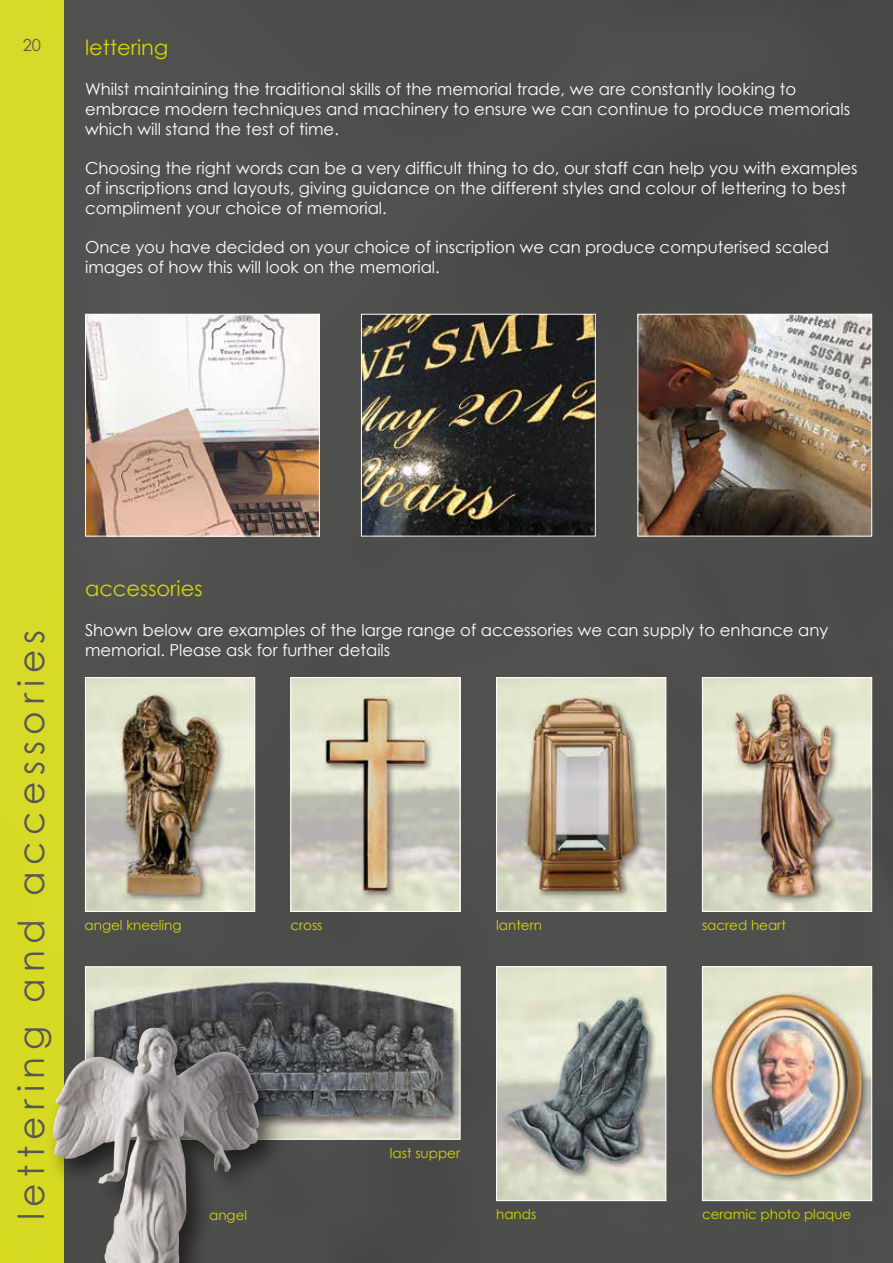
<style>
.page{position:relative;width:893px;height:1263px;background:#fff}
.page>*{position:absolute;margin:0;border:0;box-sizing:border-box;transform-origin:0 0}
.t1{font:36px "Century Gothic";letter-spacing:.18em;color:#575756}
.t2{font:21px "Century Gothic";color:#d3d800}
.t3{font:16.5px/19.8px "Century Gothic";color:#fff}
.t4{font:16.5px "Century Gothic";color:#575756}
.t5{font:13.5px "Century Gothic";color:#d3d800}
</style>
<div class="page">
<div style="left:64px;top:0;width:829px;height:1263px;background:#4e4e4d"></div>
<div style="left:0;top:0;width:64px;height:1263px;background:#d8db2c"></div>
<img style="left:87px;top:316px;width:231px;height:218px">
<div style="left:85px;top:314px;width:235px;height:222px;border:1px solid #fff"></div>
<img style="left:363px;top:316px;width:231px;height:218px">
<div style="left:361px;top:314px;width:235px;height:222px;border:1px solid #fff"></div>
<img style="left:704px;top:679px;width:166px;height:231px">
<div style="left:702px;top:677px;width:170px;height:235px;border:1px solid #fff"></div>
<img style="left:704px;top:968px;width:166px;height:231px">
<div style="left:702px;top:966px;width:170px;height:235px;border:1px solid #fff"></div>
<img style="left:498px;top:679px;width:166px;height:231px">
<div style="left:496px;top:677px;width:170px;height:235px;border:1px solid #fff"></div>
<img style="left:498px;top:968px;width:166px;height:231px">
<div style="left:496px;top:966px;width:170px;height:235px;border:1px solid #fff"></div>
<img style="left:292px;top:679px;width:166px;height:231px">
<div style="left:290px;top:677px;width:170px;height:235px;border:1px solid #fff"></div>
<img style="left:87px;top:679px;width:166px;height:231px">
<div style="left:85px;top:677px;width:170px;height:235px;border:1px solid #fff"></div>
<img style="left:639px;top:316px;width:231px;height:218px">
<div style="left:637px;top:314px;width:235px;height:222px;border:1px solid #fff"></div>
<svg style="left:85px;top:966px;width:376px;height:174px;background:#858681"></svg>
<div style="left:46px;top:1020px;width:239px;height:243px;background:#000;opacity:.6"></div>
<img style="left:48px;top:1025px;width:215px;height:238px">
<p class="t4" style="left:23px;top:33px;width:20px">20</p>
<p class="t2" style="left:85px;top:33px;width:85px">lettering</p>
<p class="t3" style="left:85px;top:79px;width:767px">Whilst maintaining the traditional skills of the memorial trade, we are constantly looking to embrace modern techniques and machinery to ensure we can continue to produce memorials which will stand the test of time.</p>
<p class="t3" style="left:85px;top:158px;width:774px">Choosing the right words can be a very difficult thing to do, our staff can help you with examples of inscriptions and layouts, giving guidance on the different styles and colour of lettering to best compliment your choice of memorial.</p>
<p class="t3" style="left:85px;top:237px;width:746px">Once you have decided on your choice of inscription we can produce computerised scaled images of how this will look on the memorial.</p>
<h1 class="t1" style="left:6px;top:1220px;width:592px;rotate:-90deg">lettering and accessories</h1>
<p class="t2" style="left:85px;top:574px;width:119px">accessories</p>
<p class="t3" style="left:85px;top:620px;width:745px">Shown below are examples of the large range of accessories we can supply to enhance any memorial. Please ask for further details</p>
<p class="t5" style="left:85px;top:916px;width:99px">angel kneeling</p>
<p class="t5" style="left:290px;top:916px;width:34px">cross</p>
<p class="t5" style="left:496px;top:916px;width:47px">lantern</p>
<p class="t5" style="left:209px;top:1205px;width:40px">angel</p>
<p class="t5" style="left:390px;top:1144px;width:72px">last supper</p>
<p class="t5" style="left:496px;top:1205px;width:42px">hands</p>
<p class="t5" style="left:702px;top:916px;width:85px">sacred heart</p>
<p class="t5" style="left:702px;top:1205px;width:151px">ceramic photo plaque</p>
</div>
